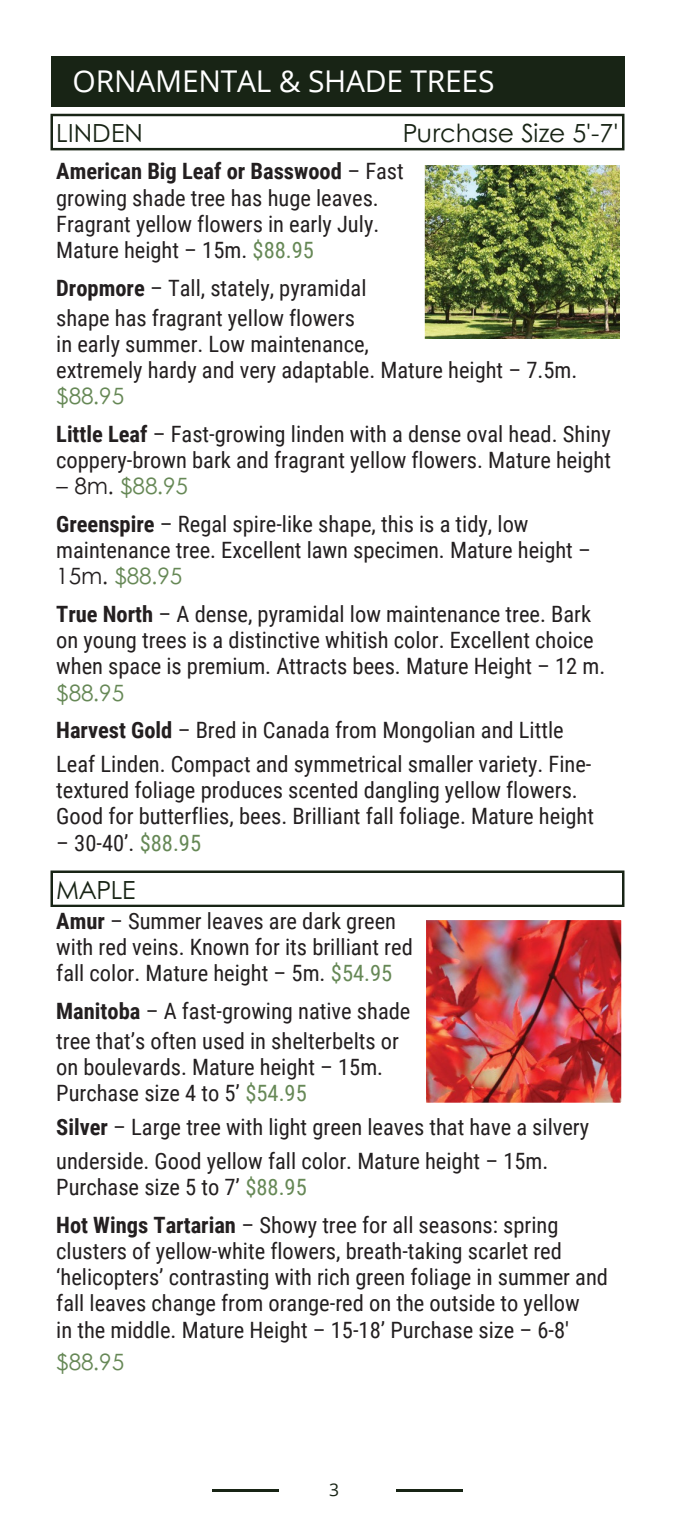
<style>
.page{position:relative;width:675px;height:1530px;background:#fff}
.page>*{position:absolute;margin:0;border:0;box-sizing:border-box;transform-origin:0 0}
.t1{font:30px "Open Sans";letter-spacing:-.005em;color:#fff}
.t2{font:25px "Century Gothic";color:#182415}
.t3{font:22.5px "Roboto Condensed";color:#231f20}
.t4{font:22.5px "Century Gothic";color:#668856}
.t5{font:700 22.5px "Roboto Condensed";color:#231f20}
.t6{font:17.5px "Open Sans";color:#182415}
.s1{font-weight:400}
.s2{color:#668856}
.s3{font-weight:700}
.s4{color:#231f20}
</style>
<div class="page">
<hr style="left:212px;top:1489px;width:67px;height:3px;background:#182415">
<svg style="left:50px;top:871px;width:574px;height:36px"></svg>
<div style="left:51px;top:56px;width:574px;height:51px;background:#182415"></div>
<svg style="left:51px;top:114px;width:574px;height:36px"></svg>
<hr style="left:396px;top:1489px;width:67px;height:3px;background:#182415">
<img style="left:424px;top:165px;width:196px;height:174px">
<img style="left:426px;top:920px;width:196px;height:183px">
<h2 class="t1" style="left:73px;top:60px;width:423px">ORNAMENTAL &amp; SHADE TREES</h2>
<p class="t2" style="left:56px;top:114px;width:88px">LINDEN</p>
<p class="t2" style="left:403px;top:114px;width:217px">Purchase Size 5'-7'</p>
<p class="t5" style="left:56px;top:159px;width:349px">American Big Leaf or Basswood <span class="s1">– Fast</span></p>
<p class="t3" style="left:56px;top:185px;width:324px">growing shade tree has huge leaves.</p>
<p class="t3" style="left:56px;top:211px;width:325px">Fragrant yellow flowers in early July.</p>
<p class="t3" style="left:56px;top:237px;width:259px">Mature height – 15m. <span class="s2">$88.95</span></p>
<p class="t3" style="left:56px;top:275px;width:312px"><span class="s3">Dropmore</span> – Tall, stately, pyramidal</p>
<p class="t3" style="left:56px;top:305px;width:300px">shape has fragrant yellow flowers</p>
<p class="t3" style="left:56px;top:331px;width:314px">in early summer. Low maintenance,</p>
<p class="t3" style="left:56px;top:357px;width:523px">extremely hardy and very adaptable. Mature height – 7.5m.</p>
<p class="t4" style="left:56px;top:379px;width:69px">$88.95</p>
<p class="t3" style="left:56px;top:421px;width:556px"><span class="s3">Little Leaf</span> – Fast-growing linden with a dense oval head. Shiny</p>
<p class="t3" style="left:56px;top:447px;width:556px">coppery-brown bark and fragrant yellow flowers. Mature height</p>
<p class="t4" style="left:56px;top:469px;width:133px"><span class="s4">– 8m.</span> $88.95</p>
<p class="t3" style="left:56px;top:511px;width:474px"><span class="s3">Greenspire</span> – Regal spire-like shape, this is a tidy, low</p>
<p class="t3" style="left:56px;top:537px;width:536px">maintenance tree. Excellent lawn specimen. Mature height –</p>
<p class="t4" style="left:56px;top:559px;width:128px"><span class="s4">15m.</span> $88.95</p>
<p class="t3" style="left:56px;top:601px;width:536px"><span class="s3">True North</span> – A dense, pyramidal low maintenance tree. Bark</p>
<p class="t3" style="left:56px;top:627px;width:539px">on young trees is a distinctive whitish color. Excellent choice</p>
<p class="t3" style="left:56px;top:654px;width:551px">when space is premium. Attracts bees. Mature Height – 12 m.</p>
<p class="t4" style="left:56px;top:675px;width:69px">$88.95</p>
<p class="t3" style="left:56px;top:717px;width:509px"><span class="s3">Harvest Gold</span> – Bred in Canada from Mongolian and Little</p>
<p class="t3" style="left:56px;top:751px;width:537px">Leaf Linden. Compact and symmetrical smaller variety. Fine-</p>
<p class="t3" style="left:56px;top:777px;width:523px">textured foliage produces scented dangling yellow flowers.</p>
<p class="t3" style="left:56px;top:804px;width:539px">Good for butterflies, bees. Brilliant fall foliage. Mature height</p>
<p class="t3" style="left:56px;top:830px;width:146px">– 30-40’. <span class="s2">$88.95</span></p>
<h3 class="t2" style="left:56px;top:871px;width:81px">MAPLE</h3>
<p class="t3" style="left:56px;top:908px;width:341px"><span class="s3">Amur</span> – Summer leaves are dark green</p>
<p class="t3" style="left:56px;top:934px;width:358px">with red veins. Known for its brilliant red</p>
<p class="t3" style="left:56px;top:961px;width:338px">fall color. Mature height – 5m. <span class="s2">$54.95</span></p>
<p class="t3" style="left:56px;top:998px;width:356px"><span class="s3">Manitoba</span> – A fast-growing native shade</p>
<p class="t3" style="left:56px;top:1028px;width:344px">tree that’s often used in shelterbelts or</p>
<p class="t3" style="left:56px;top:1054px;width:328px">on boulevards. Mature height – 15m.</p>
<p class="t3" style="left:56px;top:1081px;width:252px">Purchase size 4 to 5’ <span class="s2">$54.95</span></p>
<p class="t3" style="left:56px;top:1114px;width:534px"><span class="s3">Silver</span> – Large tree with light green leaves that have a silvery</p>
<p class="t3" style="left:56px;top:1148px;width:494px">underside. Good yellow fall color. Mature height – 15m.</p>
<p class="t3" style="left:56px;top:1174px;width:252px">Purchase size 5 to 7’ <span class="s2">$88.95</span></p>
<p class="t3" style="left:56px;top:1212px;width:504px"><span class="s3">Hot Wings Tartarian</span> – Showy tree for all seasons: spring</p>
<p class="t3" style="left:56px;top:1238px;width:507px">clusters of yellow-white flowers, breath-taking scarlet red</p>
<p class="t3" style="left:56px;top:1264px;width:553px">‘helicopters’ contrasting with rich green foliage in summer and</p>
<p class="t3" style="left:56px;top:1291px;width:525px">fall leaves change from orange-red on the outside to yellow</p>
<p class="t3" style="left:56px;top:1317px;width:514px">in the middle. Mature Height – 15-18’ Purchase size – 6-8'</p>
<p class="t4" style="left:56px;top:1344px;width:69px">$88.95</p>
<h1 class="t6" style="left:329px;top:1477px;width:11px">3</h1>
</div>
